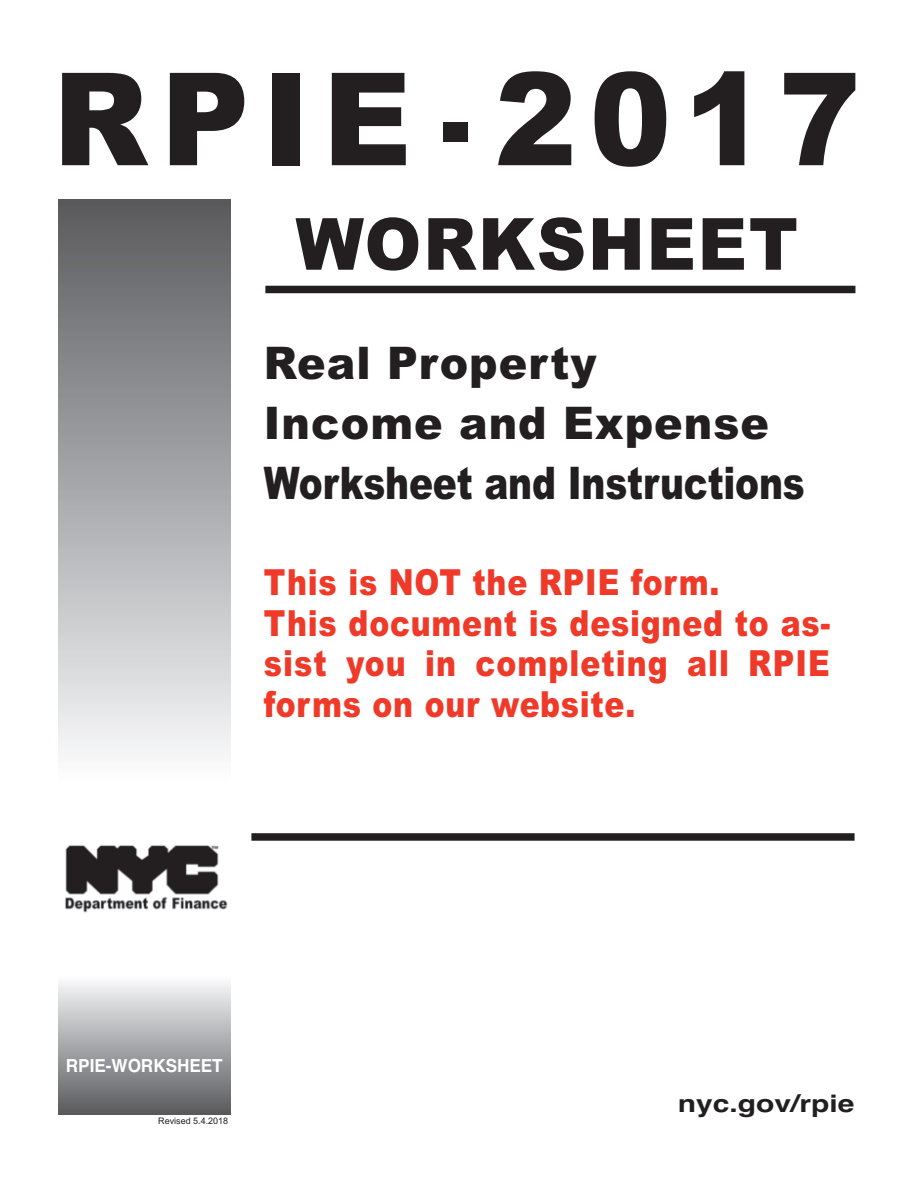
<style>
.page{position:relative;width:918px;height:1188px;background:#fff}
.page>*{position:absolute;margin:0;border:0;box-sizing:border-box;transform-origin:0 0}
.t1{font:900 129px "Arial";letter-spacing:.105em;color:#231f20;scale:.95 1}
.t2{font:900 72px "Arial";letter-spacing:.025em;color:#231f20;scale:.95 1}
.t3{font:900 45px/60px "Arial";letter-spacing:.025em;color:#231f20;scale:.95 1}
.t4{font:900 36px/40.5px "Arial";letter-spacing:.025em;color:#ef3a29;scale:.83 1}
.t5{font:700 24px "Helvetica";color:#231f20;scale:1.25 1}
.t6{font:700 18px "Helvetica";color:#fff;scale:.95 1}
.t7{font:9px "Arial";color:#231f20}
</style>
<div class="page">
<div style="left:59px;top:200px;width:171px;height:583px;background:linear-gradient(to bottom,#58595d,#fbfbfd)"></div>
<div style="left:59px;top:976px;width:171px;height:138px;background:linear-gradient(to bottom,#f9fafc,#595b5e)"></div>
<img style="left:65px;top:845px;width:163px;height:68px">
<div style="left:265px;top:286px;width:590px;height:7px;background:#231f20"></div>
<div style="left:251px;top:833px;width:604px;height:8px;background:#231f20"></div>
<h1 class="t1" style="left:53px;top:45px;width:852px">RPIE - 2017</h1>
<h2 class="t2" style="left:296px;top:203px;width:531px">WORKSHEET</h2>
<p class="t3" style="left:264px;top:334px;width:571px">Real Property<br>Income and Expense<br>Worksheet and Instructions</p>
<p class="t4" style="left:264px;top:563px;width:684px">This is NOT the RPIE form.<br>This document is designed to as&shy;sist you in completing all RPIE forms on our website.</p>
<p class="t6" style="left:66px;top:1055px;width:167px">RPIE-woRkshEEt</p>
<p class="t7" style="left:158px;top:1115px;width:72px">Revised 5.4.2018</p>
<p class="t5" style="left:678px;top:1090px;width:143px">nyc.gov/rpie</p>
</div>
